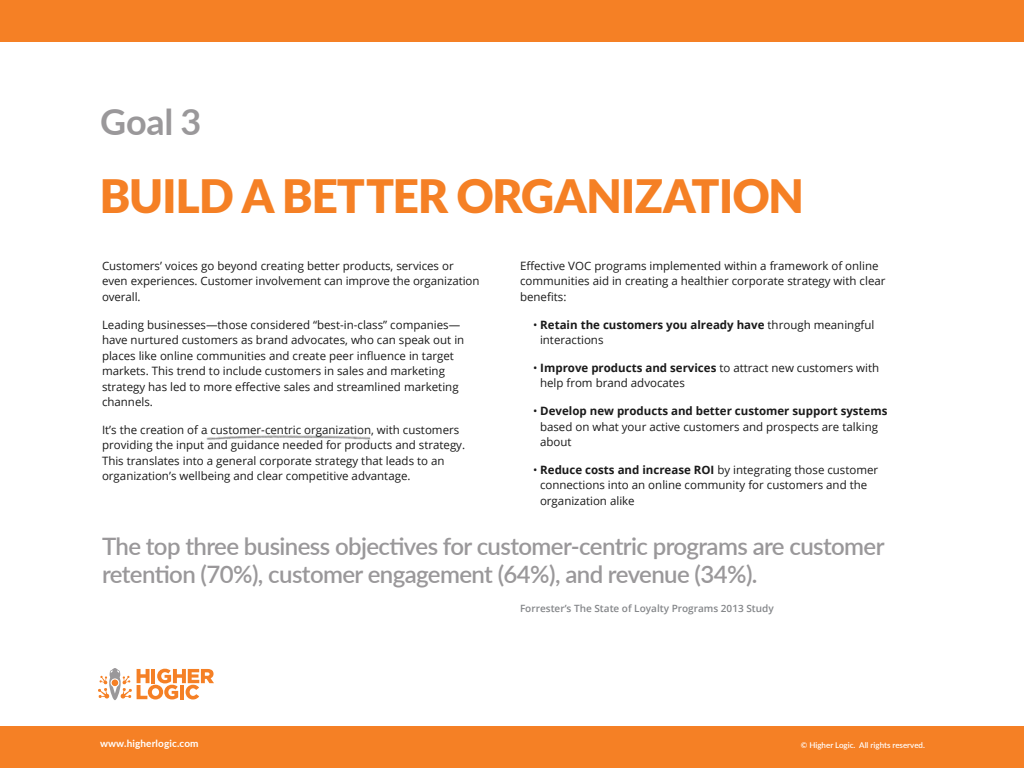
<style>
.page{position:relative;width:1024px;height:768px;background:#fff}
.page>*{position:absolute;margin:0;border:0;box-sizing:border-box;transform-origin:0 0}
.Head_All_Cap{font:900 46px "Lato";letter-spacing:-.015em;color:#f58025}
.t1{font:700 36px "Lato";color:#9a989a}
.t2{font:600 24px/28px "Lato";letter-spacing:-.025em;color:#9a989a}
.Body{font:11.5px/15.5px "Open Sans";color:#1a1a1a}
.indent{font:11.5px/15.5px "Open Sans";color:#1a1a1a}
.indent-2{font:700 11.5px/15.5px "Open Sans";color:#1a1a1a}
.Body-2{font:600 10px "Open Sans";color:#848689}
.t3{font:700 10px "Lato";letter-spacing:.01em;color:#fff}
.t4{font:600 8px "Lato";color:#fff}
.s1{font-weight:400}
.s2{font-weight:700}
</style>
<div class="page">
<div style="left:0;top:0;width:1024px;height:42px;background:#f58025"></div>
<div style="left:0;top:726px;width:1024px;height:42px;background:#f58025"></div>
<svg style="left:98px;top:668px;width:116px;height:32px"></svg>
<img style="left:206px;top:435px;width:165px;height:5px">
<p class="t1" style="left:100px;top:95px;width:103px">Goal 3</p>
<p class="Head_All_Cap" style="left:100px;top:169px;width:705px">BUILD A BETTER ORGANIZATION</p>
<p class="Body" style="left:102px;top:258px;width:379px">Customers’ voices go beyond creating better products, services or even experiences. Customer involvement can improve the organization overall.</p>
<p class="Body" style="left:102px;top:316px;width:364px">Leading businesses—those considered “best-in-class” companies— have nurtured customers as brand advocates, who can speak out in places like online communities and create peer influence in target markets. This trend to include customers in sales and marketing strategy has led to more effective sales and streamlined marketing channels.</p>
<p class="Body" style="left:102px;top:422px;width:365px">It’s the creation of a customer-centric organization, with customers providing the input and guidance needed for products and strategy.<br>This translates into a general corporate strategy that leads to an organization’s wellbeing and clear competitive advantage.</p>
<p class="Body" style="left:520px;top:258px;width:367px">Effective VOC programs implemented within a framework of online communities aid in creating a healthier corporate strategy with clear benefits:</p>
<p class="indent-2" style="left:540px;top:316px;width:336px;text-indent:-7px"><span class="s1">•</span> Retain the customers you already have <span class="s1">through meaningful interactions</span></p>
<p class="indent" style="left:540px;top:360px;width:341px;text-indent:-7px">• <span class="s2">Improve products and services</span> to attract new customers with help from brand advocates</p>
<p class="indent" style="left:540px;top:403px;width:349px;text-indent:-7px">• <span class="s2">Develop new products and better customer support systems </span>based on what your active customers and prospects are talking about</p>
<p class="indent" style="left:540px;top:462px;width:340px;text-indent:-7px">• <span class="s2">Reduce costs and increase ROI</span> by integrating those customer connections into an online community for customers and the organization alike</p>
<p class="t2" style="left:102px;top:532px;width:784px">The top three business objectives for customer-centric programs are customer retention (70%), customer engagement (64%), and revenue (34%).</p>
<p class="Body-2" style="left:520px;top:601px;width:255px">Forrester’s The State of Loyalty Programs 2013 Study</p>
<p class="t3" style="left:100px;top:736px;width:100px">www.higherlogic.com</p>
<p class="t4" style="left:801px;top:739px;width:126px">© Higher Logic. All rights reserved.</p>
</div>
